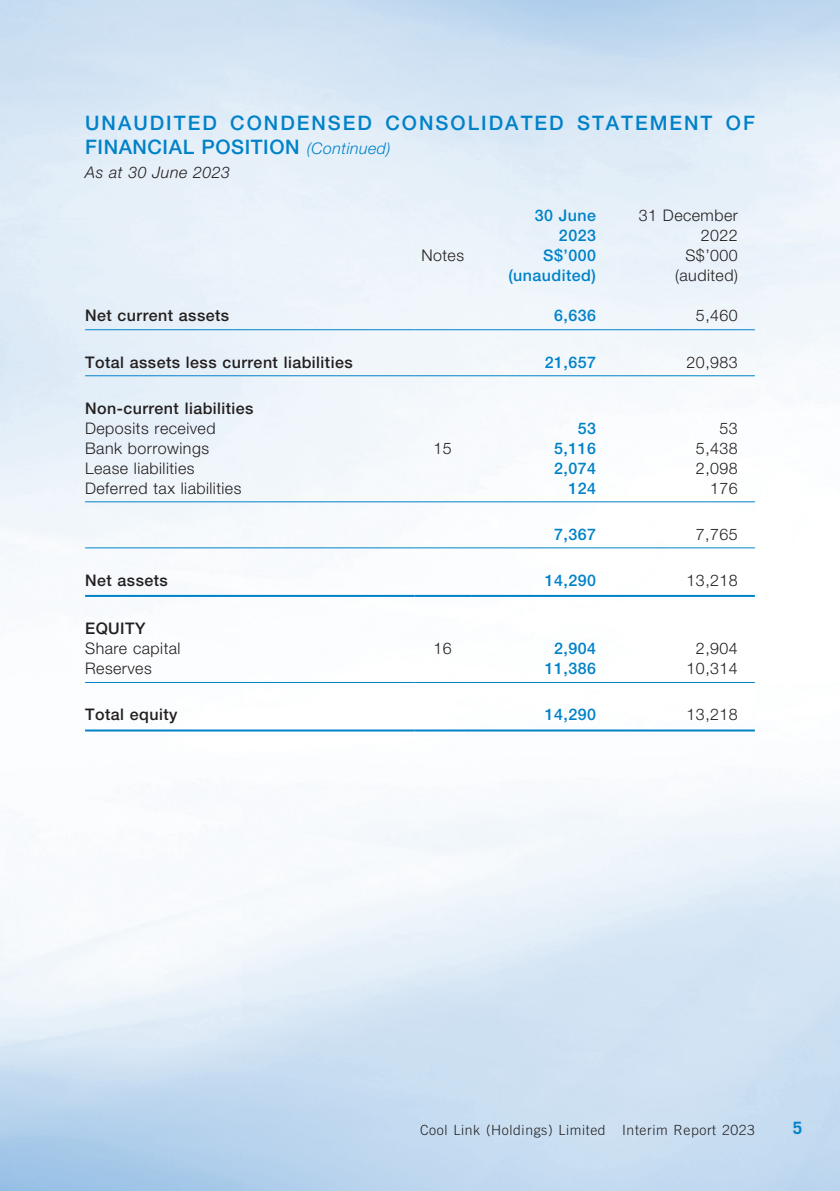
<style>
.page{position:relative;width:840px;height:1191px;background:#fff}
.page>*{position:absolute;margin:0;border:0;box-sizing:border-box;transform-origin:0 0}
.t1{font:500 20px/24px "Helvetica Neue LT Std";letter-spacing:.1em;color:#0082c8}
.t2{font:700 17px "Trade Gothic LT Std";color:#0082c8}
.t3{font:300 16px "Helvetica Neue LT Std";letter-spacing:.03em;color:#231f20}
.t4{font:500 16px "Helvetica Neue LT Std";letter-spacing:.03em;color:#231f20}
.t5{font:500 16px "Helvetica Neue LT Std";letter-spacing:.03em;color:#0082c8}
.t6{font:italic 300 16px "Helvetica Neue LT Std";letter-spacing:.03em;color:#231f20}
.t7{font:300 14px "Trade Gothic LT Std";letter-spacing:.04em;color:#231f20}
.s1{font-weight:300;font-style:italic;font-size:16px}
</style>
<div class="page">
<img style="left:0;top:0;width:839px;height:1191px">
<hr style="left:85px;top:329px;width:329px;height:1px;background:#0082c8">
<hr style="left:414px;top:329px;width:57px;height:1px;background:#0082c8">
<hr style="left:471px;top:329px;width:141px;height:1px;background:#0082c8">
<hr style="left:612px;top:329px;width:142px;height:1px;background:#0082c8">
<hr style="left:85px;top:375px;width:329px;height:1px;background:#0082c8">
<hr style="left:414px;top:375px;width:57px;height:1px;background:#0082c8">
<hr style="left:471px;top:375px;width:141px;height:1px;background:#0082c8">
<hr style="left:612px;top:375px;width:142px;height:1px;background:#0082c8">
<hr style="left:85px;top:501px;width:329px;height:1px;background:#0082c8">
<hr style="left:414px;top:501px;width:57px;height:1px;background:#0082c8">
<hr style="left:471px;top:501px;width:141px;height:1px;background:#0082c8">
<hr style="left:612px;top:501px;width:142px;height:1px;background:#0082c8">
<hr style="left:85px;top:547px;width:329px;height:1px;background:#0082c8">
<hr style="left:414px;top:547px;width:57px;height:1px;background:#0082c8">
<hr style="left:471px;top:547px;width:141px;height:1px;background:#0082c8">
<hr style="left:612px;top:547px;width:142px;height:1px;background:#0082c8">
<hr style="left:85px;top:595px;width:329px;height:2px;background:#0082c8">
<hr style="left:414px;top:595px;width:57px;height:2px;background:#0082c8">
<hr style="left:471px;top:595px;width:141px;height:2px;background:#0082c8">
<hr style="left:612px;top:595px;width:142px;height:2px;background:#0082c8">
<hr style="left:85px;top:682px;width:329px;height:1px;background:#0082c8">
<hr style="left:414px;top:682px;width:57px;height:1px;background:#0082c8">
<hr style="left:471px;top:682px;width:141px;height:1px;background:#0082c8">
<hr style="left:612px;top:682px;width:142px;height:1px;background:#0082c8">
<hr style="left:85px;top:729px;width:329px;height:2px;background:#0082c8">
<hr style="left:414px;top:729px;width:57px;height:2px;background:#0082c8">
<hr style="left:471px;top:729px;width:141px;height:2px;background:#0082c8">
<hr style="left:612px;top:729px;width:142px;height:2px;background:#0082c8">
<p class="t1" style="left:85px;top:111px;width:671px">UNAUDITED CONDENSED CONSOLIDATED STATEMENT OF<br>FINANCIAL POSITION <span class="s1">(Continued)</span></p>
<p class="t6" style="left:85px;top:163px;width:146px">As at 30 June 2023</p>
<p class="t5" style="left:534px;top:206px;width:63px">30 June</p>
<p class="t3" style="left:638px;top:206px;width:100px">31 December</p>
<p class="t5" style="left:558px;top:226px;width:38px">2023</p>
<p class="t3" style="left:700px;top:226px;width:38px">2022</p>
<p class="t3" style="left:421px;top:246px;width:44px">Notes</p>
<p class="t5" style="left:543px;top:246px;width:54px">S$’000</p>
<p class="t3" style="left:685px;top:246px;width:54px">S$’000</p>
<p class="t5" style="left:508px;top:266px;width:89px">(unaudited)</p>
<p class="t3" style="left:674px;top:266px;width:64px">(audited)</p>
<p class="t4" style="left:85px;top:306px;width:145px">Net current assets</p>
<p class="t5" style="left:553px;top:306px;width:43px">6,636</p>
<p class="t3" style="left:695px;top:306px;width:43px">5,460</p>
<p class="t4" style="left:85px;top:352px;width:269px">Total assets less current liabilities</p>
<p class="t5" style="left:544px;top:352px;width:53px">21,657</p>
<p class="t3" style="left:686px;top:352px;width:53px">20,983</p>
<p class="t4" style="left:85px;top:398px;width:170px">Non-current liabilities</p>
<p class="t3" style="left:85px;top:418px;width:132px">Deposits received</p>
<p class="t5" style="left:577px;top:418px;width:20px">53</p>
<p class="t3" style="left:719px;top:418px;width:20px">53</p>
<p class="t3" style="left:85px;top:438px;width:125px">Bank borrowings</p>
<p class="t3" style="left:433px;top:438px;width:20px">15</p>
<p class="t5" style="left:553px;top:438px;width:43px">5,116</p>
<p class="t3" style="left:695px;top:438px;width:43px">5,438</p>
<p class="t3" style="left:85px;top:458px;width:111px">Lease liabilities</p>
<p class="t5" style="left:553px;top:458px;width:43px">2,074</p>
<p class="t3" style="left:695px;top:458px;width:43px">2,098</p>
<p class="t3" style="left:85px;top:478px;width:158px">Deferred tax liabilities</p>
<p class="t5" style="left:568px;top:478px;width:29px">124</p>
<p class="t3" style="left:709px;top:478px;width:29px">176</p>
<p class="t5" style="left:553px;top:524px;width:43px">7,367</p>
<p class="t3" style="left:695px;top:524px;width:43px">7,765</p>
<p class="t4" style="left:85px;top:570px;width:84px">Net assets</p>
<p class="t5" style="left:544px;top:570px;width:53px">14,290</p>
<p class="t3" style="left:686px;top:570px;width:53px">13,218</p>
<p class="t4" style="left:85px;top:619px;width:62px">EQUITY</p>
<p class="t3" style="left:85px;top:638px;width:97px">Share capital</p>
<p class="t3" style="left:433px;top:638px;width:20px">16</p>
<p class="t5" style="left:553px;top:639px;width:43px">2,904</p>
<p class="t3" style="left:695px;top:638px;width:43px">2,904</p>
<p class="t3" style="left:85px;top:658px;width:68px">Reserves</p>
<p class="t5" style="left:544px;top:659px;width:53px">11,386</p>
<p class="t3" style="left:686px;top:658px;width:53px">10,314</p>
<p class="t4" style="left:85px;top:705px;width:94px">Total equity</p>
<p class="t5" style="left:544px;top:705px;width:53px">14,290</p>
<p class="t3" style="left:686px;top:705px;width:53px">13,218</p>
<p class="t7" style="left:420px;top:1121px;width:336px">Cool Link (Holdings) Limited Interim Report 2023</p>
<p class="t2" style="left:792px;top:1117px;width:11px">5</p>
</div>
